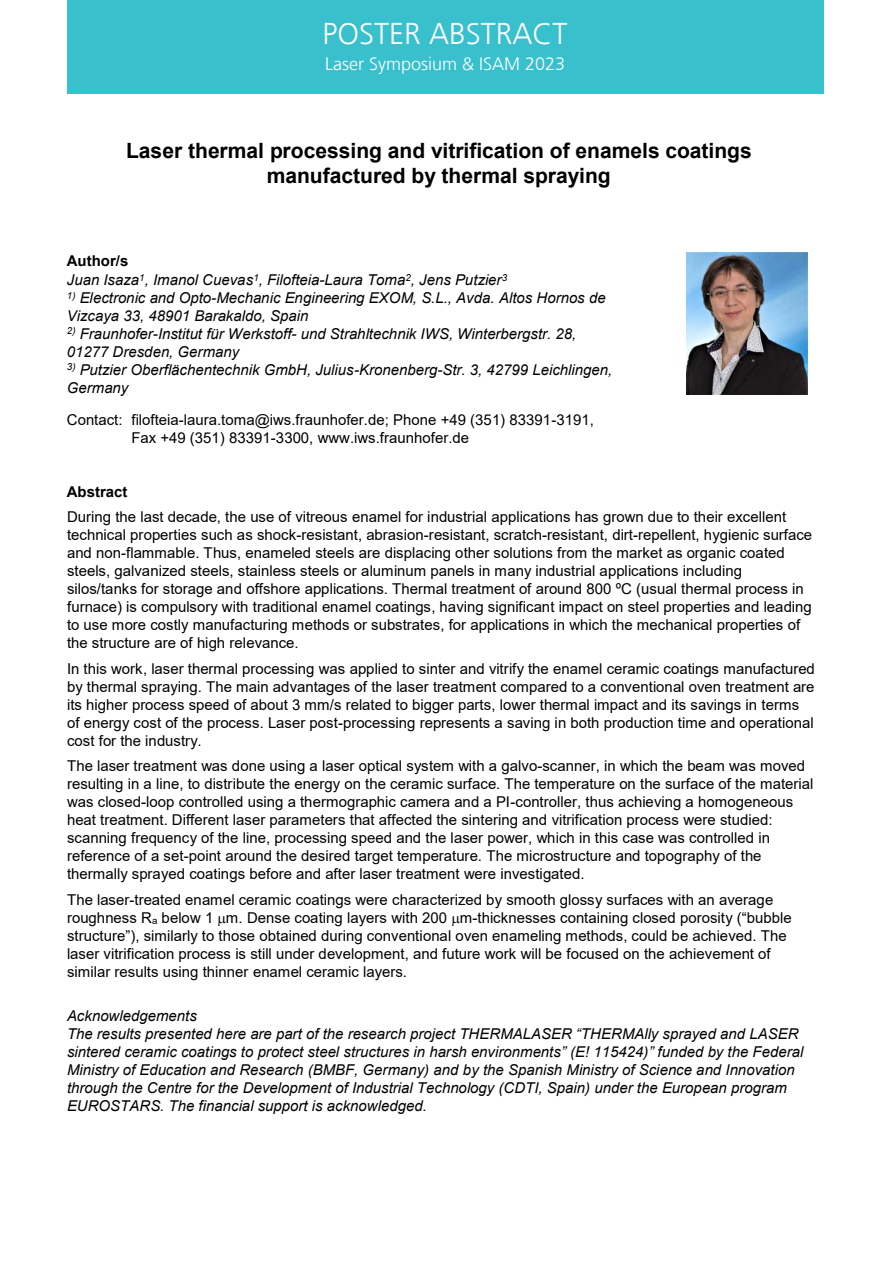
<style>
.page{position:relative;width:893px;height:1263px;background:#fff}
.page>*{position:absolute;margin:0;border:0;box-sizing:border-box;transform-origin:0 0}
.t1{font:300 30px "Frutiger LT Com";color:#fff}
.t2{font:700 21px/25px "Arial";color:#000;text-align:center}
.t3{font:300 18px "Frutiger LT Com";color:#fff}
.t4{font:15px/18px "Arial";color:#000}
.t5{font:italic 15px/18px "Arial";color:#000}
.s1{font-weight:700;font-style:normal}
.s2{font-weight:700}
.s3{font-size:9.75px}
</style>
<div class="page">
<div style="left:67px;top:0;width:756px;height:93px;background:#38c1cc"></div>
<img style="left:686px;top:253px;width:122px;height:141px">
<p class="t1" style="left:323px;top:16px;width:247px">POSTER ABSTRACT</p>
<p class="t3" style="left:325px;top:53px;width:242px">Laser Symposium &amp; ISAM 2023</p>
<p class="t2" style="left:126px;top:138px;width:627px">Laser thermal processing and vitrification of enamels coatings manufactured by thermal spraying</p>
<p class="t5" style="left:67px;top:251px;width:442px;line-height:19.2px"><span class="s1">Author/s<br></span>Juan Isaza<sup>1</sup>, Imanol Cuevas<sup>1</sup>, Filofteia-Laura Toma<sup>2</sup>, Jens Putzier<sup>3</sup></p>
<p class="t5" style="left:67px;top:289px;width:540px"><sup>1)</sup> Electronic and Opto-Mechanic Engineering EXOM, S.L., Avda. Altos Hornos de<br>Vizcaya 33, 48901 Barakaldo, Spain</p>
<p class="t5" style="left:67px;top:325px;width:511px"><sup>2)</sup> Fraunhofer-Institut für Werkstoff- und Strahltechnik IWS, Winterbergstr. 28,<br>01277 Dresden, Germany</p>
<p class="t5" style="left:67px;top:361px;width:547px"><sup>3)</sup> Putzier Oberflächentechnik GmbH, Julius-Kronenberg-Str. 3, 42799 Leichlingen,<br>Germany</p>
<p class="t4" style="left:131px;top:410px;width:464px;text-indent:-64px">Contact: filofteia-laura.toma@iws.fraunhofer.de; Phone +49 (351) 83391-3191,<br>Fax +49 (351) 83391-3300, www.iws.fraunhofer.de</p>
<p class="t4" style="left:67px;top:478px;width:721px;line-height:25.5px"><span class="s2">Abstract<br></span>During the last decade, the use of vitreous enamel for industrial applications has grown due to their excellent</p>
<p class="t4" style="left:67px;top:526px;width:747px">technical properties such as shock-resistant, abrasion-resistant, scratch-resistant, dirt-repellent, hygienic surface and non-flammable. Thus, enameled steels are displacing other solutions from the market as organic coated steels, galvanized steels, stainless steels or aluminum panels in many industrial applications including silos/tanks for storage and offshore applications. Thermal treatment of around 800 ºC (usual thermal process in furnace) is compulsory with traditional enamel coatings, having significant impact on steel properties and leading to use more costly manufacturing methods or substrates, for applications in which the mechanical properties of the structure are of high relevance.</p>
<p class="t4" style="left:67px;top:659px;width:749px">In this work, laser thermal processing was applied to sinter and vitrify the enamel ceramic coatings manufactured by thermal spraying. The main advantages of the laser treatment compared to a conventional oven treatment are its higher process speed of about 3 mm/s related to bigger parts, lower thermal impact and its savings in terms of energy cost of the process. Laser post-processing represents a saving in both production time and operational cost for the industry.</p>
<p class="t4" style="left:67px;top:757px;width:748px">The laser treatment was done using a laser optical system with a galvo-scanner, in which the beam was moved resulting in a line, to distribute the energy on the ceramic surface. The temperature on the surface of the material was closed-loop controlled using a thermographic camera and a PI-controller, thus achieving a homogeneous heat treatment. Different laser parameters that affected the sintering and vitrification process were studied: scanning frequency of the line, processing speed and the laser power, which in this case was controlled in reference of a set-point around the desired target temperature. The microstructure and topography of the thermally sprayed coatings before and after laser treatment were investigated.</p>
<p class="t4" style="left:67px;top:890px;width:726px">The laser-treated enamel ceramic coatings were characterized by smooth glossy surfaces with an average roughness R<span class="s3">a</span> below 1 m. Dense coating layers with 200 m-thicknesses containing closed porosity (“bubble structure”), similarly to those obtained during conventional oven enameling methods, could be achieved. The laser vitrification process is still under development, and future work will be focused on the achievement of similar results using thinner enamel ceramic layers.</p>
<p class="t5" style="left:67px;top:1006px;width:738px">Acknowledgements<br>The results presented here are part of the research project THERMALASER “THERMAlly sprayed and LASER sintered ceramic coatings to protect steel structures in harsh environments” (E! 115424)” funded by the Federal Ministry of Education and Research (BMBF, Germany) and by the Spanish Ministry of Science and Innovation through the Centre for the Development of Industrial Technology (CDTI, Spain) under the European program EUROSTARS. The financial support is acknowledged.</p>
</div>
